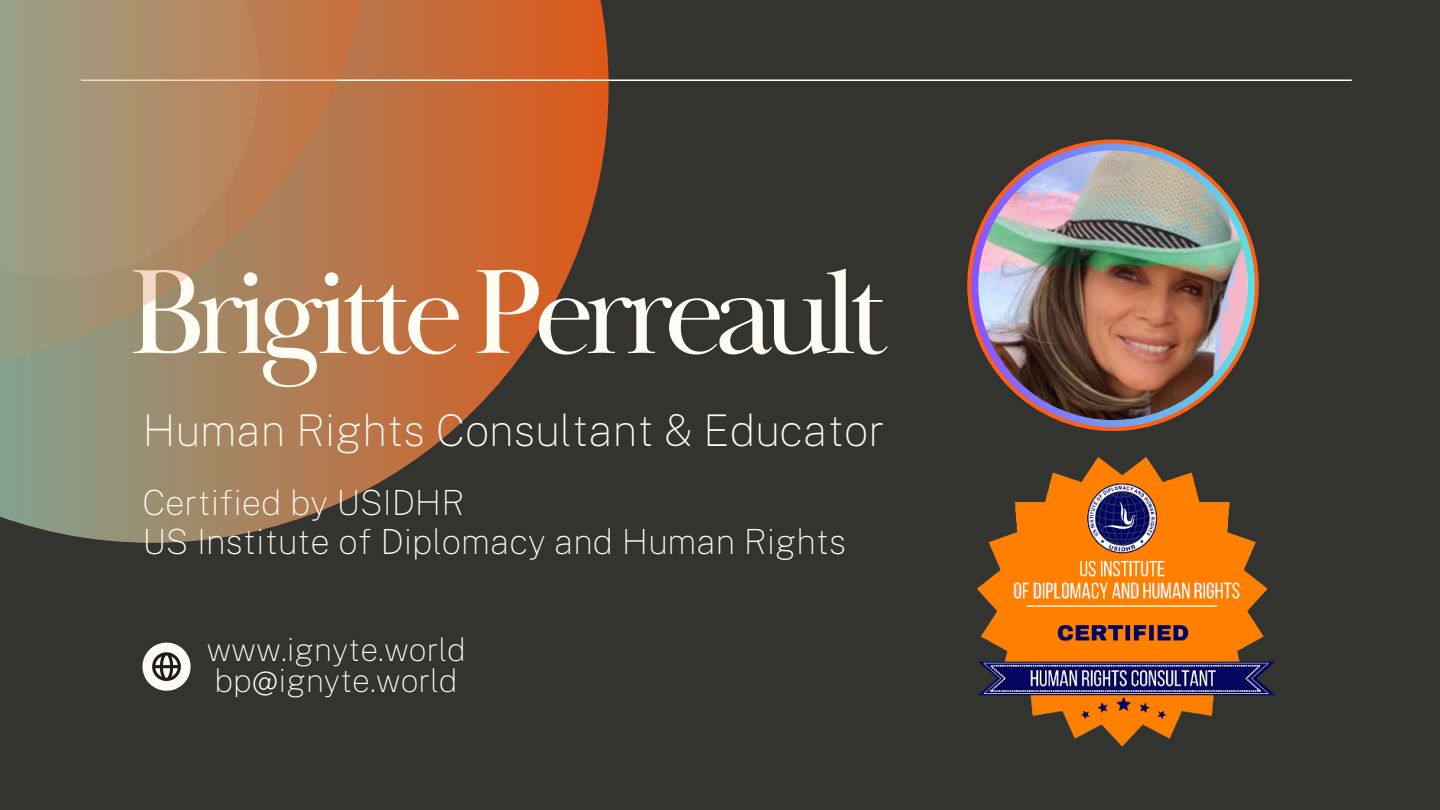
<style>
.page{position:relative;width:1440px;height:810px;background:#333330}
.page>*{position:absolute;margin:0;border:0;box-sizing:border-box;transform-origin:0 0}
.t1{font:124px "Baskerville Display PT";letter-spacing:-.08em;color:#fffcf4}
.t2{font:100 43.7px "Public Sans";color:#fffcf4}
.t3{font:100 34.7px "Public Sans";color:#fffcf4}
.t4{font:100 31.9px "Public Sans";color:#fffcf4}
</style>
<div class="page">
<svg style="left:0;top:0;width:609px;height:543px"></svg>
<svg style="left:967px;top:139px;width:292px;height:292px;background:#ed5b19"></svg>
<img style="left:971px;top:143px;width:284px;height:284px;border-radius:50%">
<img style="left:978px;top:151px;width:270px;height:269px;border-radius:50%">
<hr style="left:81px;top:80px;width:1271px;height:1px;background:#fffcf4">
<svg style="left:142px;top:643px;width:48px;height:48px"></svg>
<svg style="left:0;top:0;width:370px;height:368px;background:#ab8a66"></svg>
<img style="left:977px;top:457px;width:298px;height:290px">
<h1 class="t1" style="left:129px;top:237px;width:762px">BrigittePerreault</h1>
<p class="t2" style="left:142px;top:405px;width:744px">Human Rights Consultant &amp; Educator</p>
<p class="t3" style="left:142px;top:482px;width:323px">Certified by USIDHR</p>
<p class="t3" style="left:142px;top:521px;width:706px">US Institute of Diplomacy and Human Rights</p>
<p class="t4" style="left:206px;top:630px;width:261px">www.ignyte.world</p>
<p class="t4" style="left:215px;top:662px;width:245px">bp@ignyte.world</p>
</div>
